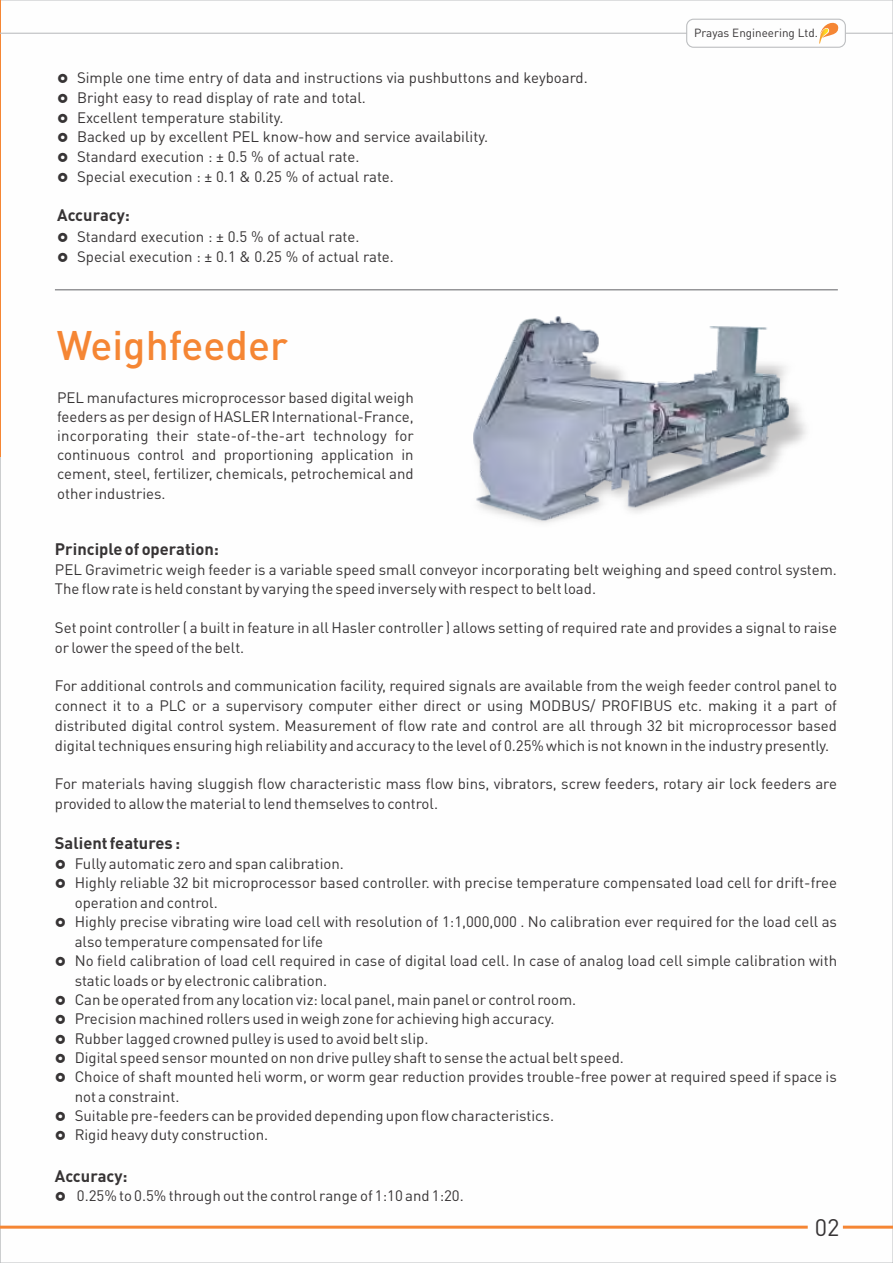
<style>
.page{position:relative;width:893px;height:1263px;background:#fff}
.page>*{position:absolute;margin:0;border:0;box-sizing:border-box;transform-origin:0 0}
.t1{font:500 40.8px "DIN Pro";color:#f58634}
.t2{font:23.7px "DIN Pro";color:#373435}
.t3{font:700 16.5px "DIN Pro";color:#373435}
.t4{font:15px/19.4px "DIN Pro";color:#373435}
.t5{font:11.7px "DIN Pro";color:#373435}
</style>
<div class="page">
<div style="left:0;top:0;width:893px;height:1263px;background:#fefefe;border:1px solid #bdbfc1"></div>
<hr style="left:55px;top:289px;width:783px;height:1px;background:#727376">
<hr style="left:0;top:1225px;width:808px;height:3px;background:#f58634">
<hr style="left:843px;top:1225px;width:50px;height:3px;background:#f58634">
<svg style="left:0;top:0;width:1px;height:1263px"></svg>
<hr style="left:0;top:33px;width:687px;height:1px;background:#bdbfc1">
<svg style="left:819px;top:22px;width:20px;height:22px"></svg>
<hr style="left:845px;top:33px;width:48px;height:1px;background:#bdbfc1">
<div style="left:686px;top:19px;width:160px;height:29px;border:1px solid #bdbfc1;border-radius:7px"></div>
<img style="left:473px;top:401px;width:333px;height:122px">
<img style="left:474px;top:316px;width:314px;height:205px">
<p class="t4" style="left:77px;top:69px;width:512px;line-height:20px">Simple one time entry of data and instructions via pushbuttons and keyboard.<br>Bright easy to read display of rate and total.<br>Excellent temperature stability.<br>Backed up by excellent PEL know-how and service availability.<br>Standard execution : ± 0.5 % of actual rate.<br>Special execution : ± 0.1 &amp; 0.25 % of actual rate.</p>
<p class="t3" style="left:57px;top:209px;width:74px">Accuracy:</p>
<p class="t4" style="left:77px;top:228px;width:318px;line-height:20px">Standard execution : ± 0.5 % of actual rate.<br>Special execution : ± 0.1 &amp; 0.25 % of actual rate.</p>
<h1 class="t1" style="left:57px;top:329px;width:233px">Weighfeeder</h1>
<p class="t4" style="left:57px;top:389px;width:358px;text-align:justify">PEL manufactures microprocessor based digital weigh feeders as per design of HASLER International-France, incorporating their state-of-the-art technology for continuous control and proportioning application in cement, steel, fertilizer, chemicals, petrochemical and other industries.</p>
<p class="t5" style="left:694px;top:28px;width:125px">Prayas Engineering Ltd.</p>
<p class="t3" style="left:55px;top:542px;width:165px">Principle of operation:</p>
<p class="t4" style="left:55px;top:561px;width:784px;line-height:20px">PEL Gravimetric weigh feeder is a variable speed small conveyor incorporating belt weighing and speed control system.<br>The flow rate is held constant by varying the speed inversely with respect to belt load.</p>
<p class="t4" style="left:55px;top:619px;width:784px;line-height:20px">Set point controller ( a built in feature in all Hasler controller ) allows setting of required rate and provides a signal to raise or lower the speed of the belt.</p>
<p class="t4" style="left:55px;top:677px;width:784px;line-height:20px;text-align:justify">For additional controls and communication facility, required signals are available from the weigh feeder control panel to connect it to a PLC or a supervisory computer either direct or using MODBUS/ PROFIBUS etc. making it a part of distributed digital control system. Measurement of flow rate and control are all through 32 bit microprocessor based digital techniques ensuring high reliability and accuracy to the level of 0.25% which is not known in the industry presently.</p>
<p class="t4" style="left:55px;top:775px;width:784px;line-height:20px">For materials having sluggish flow characteristic mass flow bins, vibrators, screw feeders, rotary air lock feeders are provided to allow the material to lend themselves to control.</p>
<p class="t3" style="left:55px;top:836px;width:127px">Salient features :</p>
<p class="t4" style="left:75px;top:855px;width:764px">Fully automatic zero and span calibration.<br>Highly reliable 32 bit microprocessor based controller. with precise temperature compensated load cell for drift-free operation and control.<br>Highly precise vibrating wire load cell with resolution of 1:1,000,000 . No calibration ever required for the load cell as also temperature compensated for life<br>No field calibration of load cell required in case of digital load cell. In case of analog load cell simple calibration with static loads or by electronic calibration.<br>Can be operated from any location viz: local panel, main panel or control room.<br>Precision machined rollers used in weigh zone for achieving high accuracy.<br>Rubber lagged crowned pulley is used to avoid belt slip.<br>Digital speed sensor mounted on non drive pulley shaft to sense the actual belt speed.<br>Choice of shaft mounted heli worm, or worm gear reduction provides trouble-free power at required speed if space is not a constraint.<br>Suitable pre-feeders can be provided depending upon flow characteristics.<br>Rigid heavy duty construction.</p>
<p class="t3" style="left:55px;top:1169px;width:74px">Accuracy:</p>
<p class="t4" style="left:77px;top:1188px;width:388px">0.25% to 0.5% through out the control range of 1:10 and 1:20.</p>
<h2 class="t2" style="left:815px;top:1217px;width:26px">02</h2>
</div>
